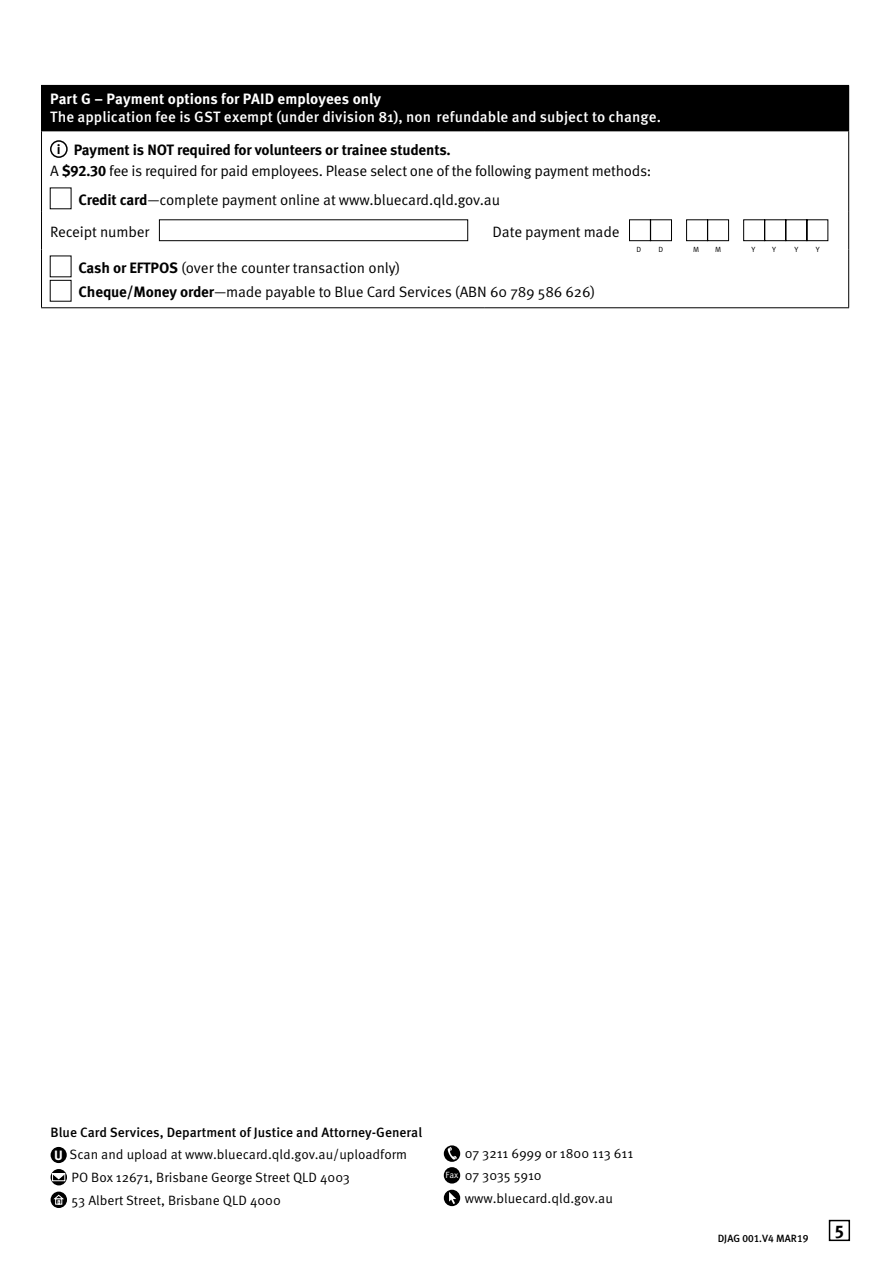
<style>
.page{position:relative;width:893px;height:1263px;background:#fff}
.page>*{position:absolute;margin:0;border:0;box-sizing:border-box;transform-origin:0 0}
.t1{font:700 18px "Meta OT";color:#000}
.t2{font:15px/21.1px "Meta OT";letter-spacing:-.015em;color:#000}
.t3{font:500 15px "Meta OT";color:#fff}
.t4{font:700 15px "Meta OT";color:#fff}
.t5{font:13.5px/22.6px "Meta OT";color:#000}
.t6{font:500 13.5px "Meta OT";color:#000}
.t7{font:700 13.5px "Meta OT";color:#000}
.t8{font:10.5px "Meta Plus Medium Caps";color:#000}
.t9{font:9px "Meta OT";color:#fff}
.t10{font:7.5px "Meta OT";color:#000}
.s1{font-weight:700}
.s2{font-family:"Meta Plus Bold Caps"}
.s3{font-weight:700;color:#fff}
</style>
<div class="page">
<div style="left:51px;top:1147px;width:16px;height:16px;background:#000;border-radius:50%"></div>
<svg style="left:51px;top:1169px;width:16px;height:16px"></svg>
<div style="left:52px;top:1173px;width:13px;height:8px;border:1px solid #fff"></div>
<svg style="left:51px;top:1172px;width:15px;height:8px"></svg>
<svg style="left:51px;top:1191px;width:16px;height:17px"></svg>
<svg style="left:54px;top:1194px;width:11px;height:10px"></svg>
<svg style="left:444px;top:1145px;width:16px;height:17px"></svg>
<svg style="left:448px;top:1147px;width:9px;height:12px"></svg>
<div style="left:444px;top:1167px;width:16px;height:16px;background:#000;border-radius:50%"></div>
<div style="left:444px;top:1190px;width:16px;height:16px;background:#000;border-radius:50%"></div>
<svg style="left:449px;top:1192px;width:7px;height:12px"></svg>
<div style="left:829px;top:1220px;width:21px;height:21px;border:2px solid #000"></div>
<div style="left:42px;top:85px;width:807px;height:46px;background:#000"></div>
<hr style="left:848px;top:131px;width:1px;height:80px;background:#000">
<hr style="left:848px;top:211px;width:1px;height:38px;background:#000">
<hr style="left:848px;top:249px;width:1px;height:58px;background:#000">
<hr style="left:41px;top:85px;width:443px;height:1px;background:#000">
<hr style="left:41px;top:86px;width:1px;height:44px;background:#000">
<hr style="left:41px;top:249px;width:1px;height:58px;background:#000">
<hr style="left:41px;top:130px;width:443px;height:1px;background:#000">
<hr style="left:41px;top:131px;width:1px;height:80px;background:#000">
<hr style="left:41px;top:211px;width:1px;height:38px;background:#000">
<hr style="left:41px;top:307px;width:443px;height:1px;background:#000">
<hr style="left:484px;top:307px;width:365px;height:1px;background:#000">
<div style="left:50px;top:140px;width:18px;height:18px;border:2px solid #000;border-radius:50%"></div>
<div style="left:159px;top:220px;width:309px;height:21px;border:1px solid #000"></div>
<svg style="left:629px;top:219px;width:43px;height:22px"></svg>
<svg style="left:686px;top:219px;width:142px;height:22px"></svg>
<svg style="left:50px;top:256px;width:21px;height:46px"></svg>
<h5 class="t4" style="left:50px;top:90px;width:333px">Part G – Payment options for PAID employees only</h5>
<p class="t3" style="left:50px;top:108px;width:613px">The application fee is GST exempt (under division 81), non refundable and subject to change.</p>
<p class="t2" style="left:50px;top:139px;width:603px;text-indent:24px"><span class="s1">Payment is NOT required for volunteers or trainee students.<br></span>A <span class="s1">$</span><span class="s2">92.30</span> fee is required for paid employees. Please select one of the following payment methods:</p>
<p class="t2" style="left:50px;top:184px;width:452px;line-height:32px;text-indent:28px"><span class="s1">Credit card</span>—complete payment online at www.bluecard.qld.gov.au<br>Receipt number</p>
<p class="t7" style="left:57px;top:141px;width:5px">i</p>
<p class="t2" style="left:493px;top:221px;width:128px">Date payment made</p>
<p class="t2" style="left:78px;top:256px;width:518px;line-height:24.3px"><span class="s1">Cash or EFTPOS</span> (over the counter transaction only)<br><span class="s1">Cheque/Money order</span>—made payable to Blue Card Services (ABN 60 789 586 626)</p>
<p class="t10" style="left:636px;top:245px;width:6px">D</p>
<p class="t10" style="left:658px;top:245px;width:6px">D</p>
<p class="t10" style="left:693px;top:245px;width:8px">M</p>
<p class="t10" style="left:715px;top:245px;width:8px">M</p>
<p class="t10" style="left:752px;top:245px;width:5px">Y</p>
<p class="t10" style="left:772px;top:245px;width:5px">Y</p>
<p class="t10" style="left:794px;top:245px;width:5px">Y</p>
<p class="t10" style="left:816px;top:245px;width:5px">Y</p>
<p class="t6" style="left:51px;top:1124px;width:373px">Blue Card Services, Department of Justice and Attorney-General</p>
<p class="t5" style="left:54px;top:1143px;width:354px"><span class="s3">U</span> Scan and upload at www.bluecard.qld.gov.au/uploadform</p>
<p class="t5" style="left:72px;top:1166px;width:280px">PO Box 12671, Brisbane George Street QLD 4003</p>
<p class="t5" style="left:72px;top:1189px;width:211px">53 Albert Street, Brisbane QLD 4000</p>
<p class="t5" style="left:465px;top:1142px;width:170px">07 3211 6999 or 1800 113 611<br>07 3035 5910 www.bluecard.qld.gov.au</p>
<p class="t9" style="left:446px;top:1170px;width:14px">Fax</p>
<p class="t8" style="left:718px;top:1232px;width:92px">DJAG 001.V4 MAR19</p>
<p class="t1" style="left:835px;top:1217px;width:11px">5</p>
</div>
